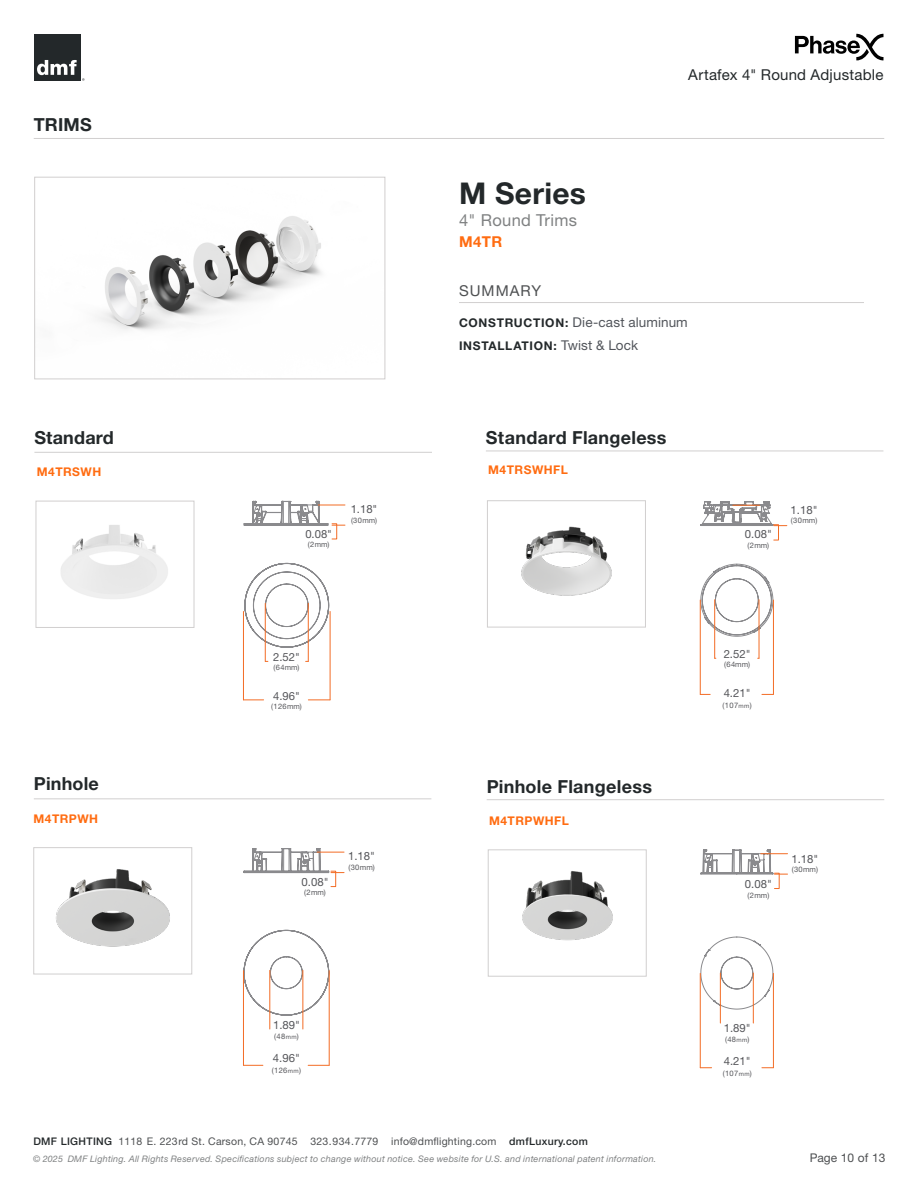
<style>
.page{position:relative;width:918px;height:1188px;background:#fff}
.page>*{position:absolute;margin:0;border:0;box-sizing:border-box;transform-origin:0 0}
.t1{font:700 30px "Helvetica Neue LT Std";letter-spacing:.01em;color:#23282a}
.t2{font:700 18px "Helvetica Neue LT Std";letter-spacing:.015em;color:#23282a}
.t3{font:16.5px "Helvetica Neue LT Std";letter-spacing:.02em;color:#7f8182}
.t4{font:15px "Helvetica Neue LT Std";letter-spacing:.015em;color:#23282a}
.t5{font:15px "Helvetica Neue LT Std";letter-spacing:.07em;color:#4e5052}
.t6{font:700 15px "Helvetica Neue LT Std";color:#ff6c11}
.t7{font:13.5px "Helvetica Neue LT Std";letter-spacing:.01em;color:#52555b}
.t8{font:700 12px "Helvetica Neue LT Std";letter-spacing:.04em;color:#ff6c11}
.t9{font:700 12px "Helvetica Neue LT Std";letter-spacing:.06em;color:#23282a}
.t10{font:12px "Helvetica Neue LT Std";color:#4e5052}
.t11{font:11.4px "Helvetica Neue LT Std";color:#55565a}
.t12{font:11.4px "Helvetica Neue LT Std";color:#56575b}
.t13{font:11.25px "Helvetica Neue LT Std";color:#55565a}
.t14{font:10.5px "Helvetica Neue LT Std";letter-spacing:.02em;color:#4e5052}
.t15{font:italic 9px "Helvetica Neue LT Std";letter-spacing:.025em;color:#7f8182}
.t16{font:7.65px "Helvetica Neue LT Std";letter-spacing:.05em;color:#55565a}
.t17{font:7.5px "Helvetica Neue LT Std";letter-spacing:.05em;color:#55565a}
.s1{font-weight:700;font-size:12px;color:#23282a}
.s2{font-weight:400;font-size:13.5px;color:#52555b}
.s3{font-size:6.15px}
.s4{font-weight:500;color:#23282a}
</style>
<div class="page">
<div style="left:34px;top:34px;width:47px;height:47px;background:#23282a"></div>
<svg style="left:37px;top:60px;width:47px;height:21px"></svg>
<svg style="left:795px;top:34px;width:88px;height:27px"></svg>
<hr style="left:459px;top:302px;width:405px;height:1px;background:#d1cfcf">
<hr style="left:34px;top:138px;width:850px;height:1px;background:#d1cfcf">
<img style="left:97px;top:216px;width:225px;height:115px">
<div style="left:34px;top:177px;width:351px;height:202px;border:1px solid #d1cfcf"></div>
<svg style="left:308px;top:700px;width:22px;height:1px"></svg>
<svg style="left:243px;top:700px;width:21px;height:1px"></svg>
<svg style="left:245px;top:563px;width:84px;height:84px"></svg>
<hr style="left:330px;top:611px;width:1px;height:89px;background:#f36c25">
<hr style="left:243px;top:611px;width:1px;height:89px;background:#f36c25">
<hr style="left:308px;top:603px;width:1px;height:58px;background:#f36c25">
<hr style="left:265px;top:603px;width:1px;height:58px;background:#f36c25">
<svg style="left:244px;top:500px;width:101px;height:40px"></svg>
<hr style="left:34px;top:452px;width:398px;height:1px;background:#d1cfcf">
<img style="left:61px;top:525px;width:107px;height:74px">
<div style="left:36px;top:501px;width:158px;height:127px;border:1px solid #d1cfcf"></div>
<svg style="left:701px;top:564px;width:72px;height:72px"></svg>
<hr style="left:773px;top:600px;width:1px;height:94px;background:#f36c25">
<hr style="left:700px;top:600px;width:1px;height:94px;background:#f36c25">
<hr style="left:759px;top:600px;width:1px;height:58px;background:#f36c25">
<hr style="left:714px;top:600px;width:1px;height:58px;background:#f36c25">
<div style="left:774px;top:525px;width:5px;height:15px;border:1px solid #f36c25"></div>
<svg style="left:701px;top:501px;width:86px;height:26px"></svg>
<hr style="left:486px;top:451px;width:397px;height:1px;background:#d1cfcf">
<img style="left:521px;top:526px;width:91px;height:70px">
<div style="left:487px;top:500px;width:159px;height:127px;border:1px solid #d1cfcf"></div>
<svg style="left:701px;top:937px;width:72px;height:72px"></svg>
<hr style="left:773px;top:973px;width:1px;height:95px;background:#f36c25">
<hr style="left:700px;top:973px;width:1px;height:95px;background:#f36c25">
<hr style="left:753px;top:973px;width:1px;height:50px;background:#f36c25">
<hr style="left:720px;top:973px;width:1px;height:50px;background:#f36c25">
<div style="left:774px;top:873px;width:5px;height:16px;border:1px solid #f36c25"></div>
<svg style="left:701px;top:849px;width:87px;height:38px"></svg>
<hr style="left:487px;top:799px;width:397px;height:1px;background:#d1cfcf">
<img style="left:522px;top:871px;width:91px;height:70px">
<div style="left:488px;top:850px;width:159px;height:127px;border:1px solid #d1cfcf"></div>
<svg style="left:244px;top:930px;width:85px;height:85px"></svg>
<div style="left:331px;top:871px;width:5px;height:16px;border:1px solid #f36c25"></div>
<svg style="left:244px;top:848px;width:100px;height:37px"></svg>
<svg style="left:308px;top:1065px;width:21px;height:1px"></svg>
<svg style="left:243px;top:1065px;width:20px;height:1px"></svg>
<hr style="left:329px;top:971px;width:1px;height:94px;background:#f36c25">
<hr style="left:243px;top:971px;width:1px;height:94px;background:#f36c25">
<hr style="left:303px;top:970px;width:1px;height:59px;background:#f36c25">
<hr style="left:270px;top:970px;width:1px;height:59px;background:#f36c25">
<hr style="left:34px;top:798px;width:397px;height:1px;background:#d1cfcf">
<img style="left:56px;top:869px;width:114px;height:78px">
<div style="left:33px;top:847px;width:159px;height:127px;border:1px solid #d1cfcf"></div>
<h2 class="t2" style="left:34px;top:114px;width:60px">TRIMS</h2>
<h2 class="t2" style="left:34px;top:426px;width:81px">Standard</h2>
<h3 class="t8" style="left:37px;top:465px;width:66px">M4TRSWH</h3>
<h2 class="t2" style="left:34px;top:773px;width:67px">Pinhole</h2>
<h3 class="t8" style="left:34px;top:811px;width:66px">M4TRPWH</h3>
<h3 class="t4" style="left:688px;top:66px;width:197px">Artafex 4" Round Adjustable</h3>
<h1 class="t1" style="left:459px;top:175px;width:129px">M Series</h1>
<h3 class="t3" style="left:459px;top:211px;width:120px">4" Round Trims</h3>
<h3 class="t6" style="left:459px;top:233px;width:45px">M4TR</h3>
<h3 class="t5" style="left:459px;top:281px;width:84px">SUMMARY</h3>
<h3 class="t7" style="left:459px;top:314px;width:230px"><span class="s1">CONSTRUCTION:</span> Die-cast aluminum</h3>
<h3 class="t9" style="left:459px;top:338px;width:181px">INSTALLATION: <span class="s2">Twist &amp; Lock</span></h3>
<h2 class="t2" style="left:486px;top:426px;width:182px">Standard Flangeless</h2>
<h3 class="t8" style="left:488px;top:463px;width:81px">M4TRSWHFL</h3>
<p class="t13" style="left:351px;top:503px;width:28px">1.18"</p>
<p class="t11" style="left:791px;top:503px;width:28px">1.18"</p>
<p class="t17" style="left:351px;top:516px;width:28px">(30mm)</p>
<p class="t17" style="left:791px;top:516px;width:28px">(30mm)</p>
<p class="t13" style="left:305px;top:527px;width:28px">0.08"</p>
<p class="t11" style="left:745px;top:528px;width:28px">0.08"</p>
<p class="t17" style="left:308px;top:540px;width:23px">(2mm)</p>
<p class="t17" style="left:747px;top:541px;width:23px">(2mm)</p>
<p class="t13" style="left:273px;top:650px;width:28px">2.52"</p>
<p class="t13" style="left:273px;top:689px;width:28px">4.96"</p>
<p class="t17" style="left:274px;top:663px;width:27px">(64mm)</p>
<p class="t17" style="left:271px;top:702px;width:32px">(126mm)</p>
<p class="t11" style="left:724px;top:647px;width:28px">2.52"</p>
<p class="t17" style="left:724px;top:660px;width:28px">(64mm)</p>
<p class="t11" style="left:724px;top:687px;width:28px">4.21"</p>
<p class="t17" style="left:723px;top:701px;width:31px">(107<span class="s3">mm</span>)</p>
<h2 class="t2" style="left:487px;top:775px;width:167px">Pinhole Flangeless</h2>
<h3 class="t8" style="left:489px;top:813px;width:81px">M4TRPWHFL</h3>
<p class="t11" style="left:348px;top:849px;width:29px">1.18"</p>
<p class="t16" style="left:348px;top:862px;width:28px">(30mm)</p>
<p class="t11" style="left:791px;top:852px;width:28px">1.18"</p>
<p class="t17" style="left:792px;top:865px;width:28px">(30mm)</p>
<p class="t11" style="left:302px;top:875px;width:29px">0.08"</p>
<p class="t16" style="left:304px;top:888px;width:23px">(2mm)</p>
<p class="t11" style="left:745px;top:877px;width:28px">0.08"</p>
<p class="t17" style="left:748px;top:890px;width:23px">(2mm)</p>
<p class="t12" style="left:273px;top:1018px;width:29px">1.89"</p>
<p class="t16" style="left:274px;top:1032px;width:26px">(48<span class="s3">mm</span>)</p>
<p class="t16" style="left:272px;top:1066px;width:31px">(126<span class="s3">mm</span>)</p>
<p class="t12" style="left:273px;top:1052px;width:29px">4.96"</p>
<p class="t12" style="left:724px;top:1021px;width:28px">1.89"</p>
<p class="t17" style="left:723px;top:1069px;width:31px">(107<span class="s3">mm</span>)</p>
<p class="t17" style="left:725px;top:1035px;width:26px">(48<span class="s3">mm</span>)</p>
<p class="t11" style="left:724px;top:1055px;width:28px">4.21"</p>
<p class="t14" style="left:33px;top:1135px;width:556px"><span class="s4">DMF LIGHTING</span> 1118 E. 223rd St. Carson, CA 90745 323.934.7779 info@dmflighting.com <span class="s4">dmfLuxury.com</span></p>
<p class="t15" style="left:33px;top:1154px;width:625px">© 2025 DMF Lighting. All Rights Reserved. Specifications subject to change without notice. See website for U.S. and international patent information.</p>
<h3 class="t10" style="left:810px;top:1151px;width:77px">Page 10 of 13</h3>
</div>
